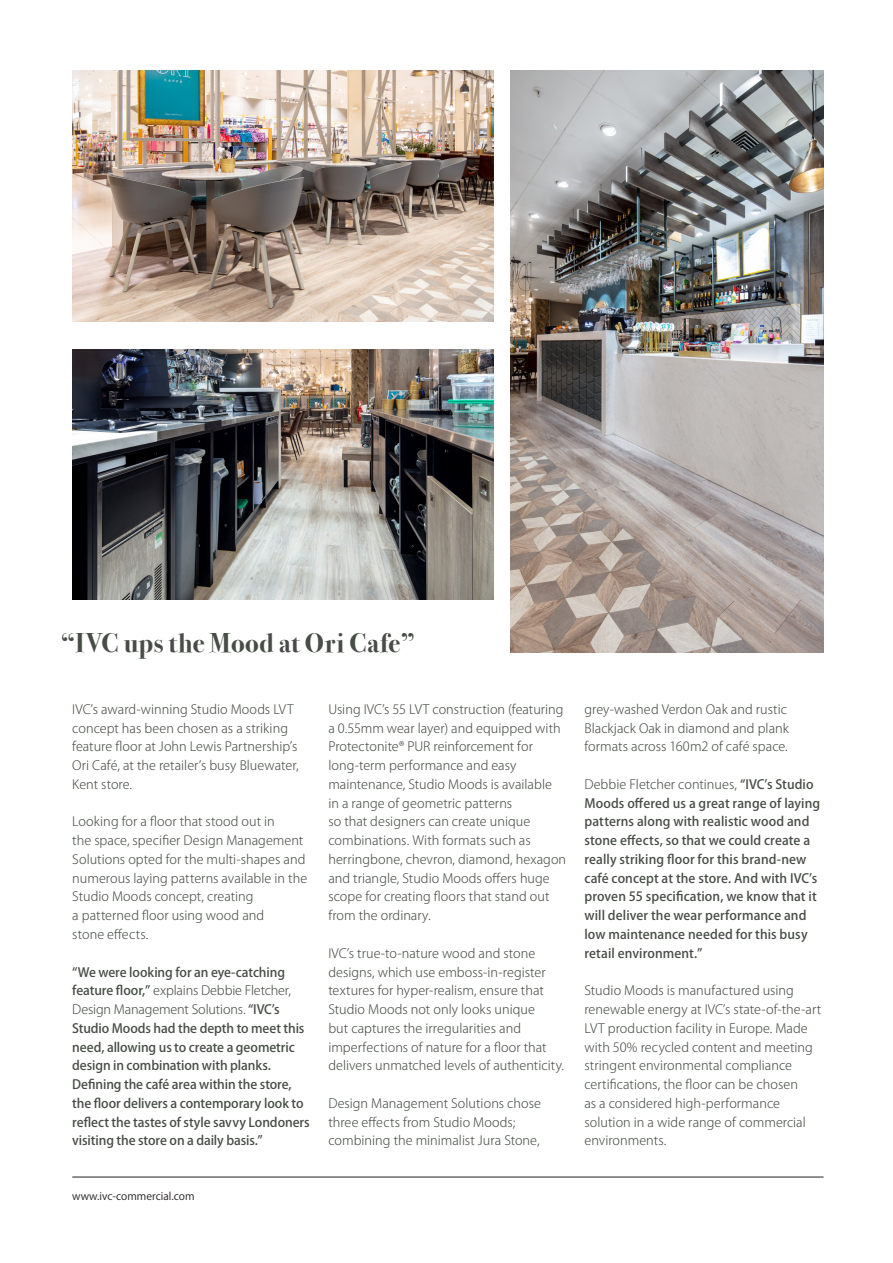
<style>
.page{position:relative;width:893px;height:1263px;background:#fff}
.page>*{position:absolute;margin:0;border:0;box-sizing:border-box;transform-origin:0 0}
.t1{font:700 27px "Bodoni Svty Two ITCTT";letter-spacing:.02em;color:#474d46}
.t2{font:300 12.75px/18.8px "Koz Go Pr 6 N";letter-spacing:.005em;color:#474d46}
.t3{font:500 12.75px/18.8px "Koz Go Pr 6 N";color:#474d46}
.t4{font:10.5px "Koz Go Pro";color:#231f20}
.s1{font-weight:300}
</style>
<div class="page">
<img style="left:72px;top:71px;width:421px;height:250px">
<img style="left:72px;top:349px;width:421px;height:251px">
<img style="left:510px;top:71px;width:313px;height:581px">
<hr style="left:72px;top:1177px;width:751px;height:1px;background:#231f20">
<p class="t1" style="left:61px;top:621px;width:356px">“IVC ups the Mood at Ori Cafe”</p>
<p class="t2" style="left:72px;top:700px;width:228px">IVC’s award-winning Studio Moods LVT concept has been chosen as a striking feature floor at John Lewis Partnership’s Ori Café, at the retailer’s busy Bluewater, Kent store.</p>
<p class="t2" style="left:72px;top:813px;width:236px">Looking for a floor that stood out in<br>the space, specifier Design Management Solutions opted for the multi-shapes and numerous laying patterns available in the Studio Moods concept, creating<br>a patterned floor using wood and<br>stone effects.</p>
<p class="t3" style="left:72px;top:963px;width:239px">“We were looking for an eye-catching feature floor,” <span class="s1">explains Debbie Fletcher, Design Management Solutions.</span> “IVC’s Studio Moods had the depth to meet this need, allowing us to create a geometric design in combination with planks.<br>Defining the café area within the store, the floor delivers a contemporary look to reflect the tastes of style savvy Londoners visiting the store on a daily basis.”</p>
<p class="t4" style="left:72px;top:1189px;width:124px">www.ivc-commercial.com</p>
<p class="t2" style="left:328px;top:700px;width:239px">Using IVC’s 55 LVT construction (featuring a 0.55mm wear layer) and equipped with Protectonite® PUR reinforcement for long-term performance and easy maintenance, Studio Moods is available<br>in a range of geometric patterns<br>so that designers can create unique combinations. With formats such as herringbone, chevron, diamond, hexagon and triangle, Studio Moods offers huge scope for creating floors that stand out from the ordinary.</p>
<p class="t2" style="left:328px;top:944px;width:237px">IVC’s true-to-nature wood and stone designs, which use emboss-in-register textures for hyper-realism, ensure that Studio Moods not only looks unique<br>but captures the irregularities and imperfections of nature for a floor that delivers unmatched levels of authenticity.</p>
<p class="t2" style="left:328px;top:1094px;width:214px">Design Management Solutions chose three effects from Studio Moods; combining the minimalist Jura Stone,</p>
<p class="t2" style="left:584px;top:700px;width:206px">grey-washed Verdon Oak and rustic<br>Blackjack Oak in diamond and plank formats across 160m2 of café space.</p>
<p class="t3" style="left:584px;top:775px;width:237px"><span class="s1">Debbie Fletcher continues,</span> “IVC’s Studio Moods offered us a great range of laying patterns along with realistic wood and stone effects, so that we could create a really striking floor for this brand-new café concept at the store. And with IVC’s proven 55 specification, we know that it will deliver the wear performance and low maintenance needed for this busy retail environment.”</p>
<p class="t2" style="left:584px;top:981px;width:238px">Studio Moods is manufactured using renewable energy at IVC’s state-of-the-art LVT production facility in Europe. Made with 50% recycled content and meeting stringent environmental compliance certifications, the floor can be chosen<br>as a considered high-performance solution in a wide range of commercial environments.</p>
</div>
